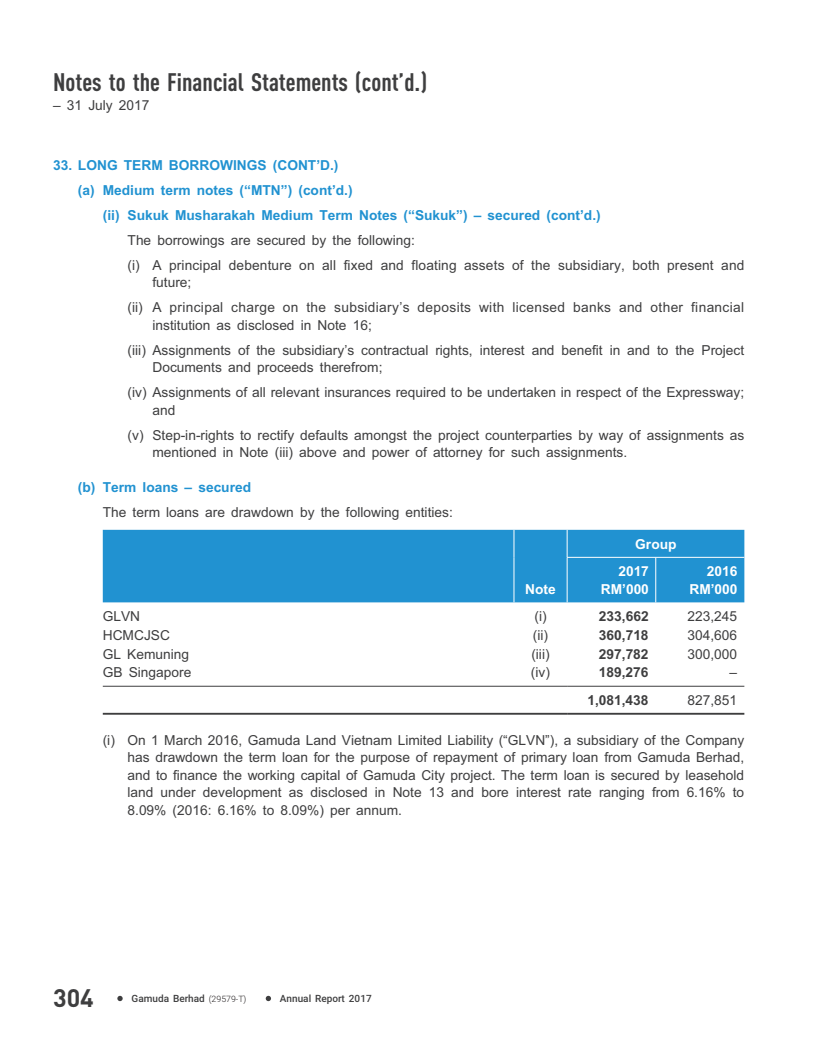
<style>
.page{position:relative;width:833px;height:1046px;background:#fff}
.page>*{position:absolute;margin:0;border:0;box-sizing:border-box;transform-origin:0 0}
.t1{font:700 25px "DIN Cond";color:#3e3e3f}
.t2{font:700 25px "DIN";color:#3e3e3f}
.t3{font:13.75px/25px "Arial";color:#3e3e3f}
.t4{font:700 13.75px "Arial";color:#2192d1}
.t5{font:13.75px/25px "Arial";letter-spacing:.025em;color:#3e3e3f}
.t6{font:700 13.75px "Arial";color:#3e3e3f}
.t7{font:700 13.75px/17.5px "Arial";color:#fff;text-align:right}
.t8{font:500 10px "Roboto";color:#3e3e3f}
.s1{font-weight:300;font-size:8.75px;color:#231f20}
</style>
<div class="page">
<div style="left:103px;top:529px;width:641px;height:73px;background:#2192d1"></div>
<hr style="left:655px;top:557px;width:1px;height:45px;background:#fff">
<hr style="left:567px;top:557px;width:177px;height:1px;background:#fff">
<svg style="left:567px;top:529px;width:1px;height:28px"></svg>
<hr style="left:567px;top:557px;width:1px;height:45px;background:#fff">
<svg style="left:513px;top:529px;width:1px;height:28px"></svg>
<hr style="left:513px;top:557px;width:1px;height:45px;background:#fff">
<hr style="left:103px;top:685px;width:464px;height:1px;background:#3e3e3f">
<hr style="left:567px;top:685px;width:177px;height:1px;background:#3e3e3f">
<hr style="left:103px;top:712px;width:464px;height:2px;background:#3e3e3f">
<hr style="left:567px;top:712px;width:177px;height:2px;background:#3e3e3f">
<svg style="left:117px;top:995px;width:6px;height:5px"></svg>
<svg style="left:266px;top:995px;width:5px;height:5px"></svg>
<h1 class="t1" style="left:53px;top:73px;width:375px">Notes to the Financial Statements (cont’d.)</h1>
<p class="t3" style="left:53px;top:94px;width:98px">– 31 July 2017</p>
<p class="t4" style="left:53px;top:160px;width:287px">33. LONG TERM BORROWINGS (CONT’D.)</p>
<p class="t4" style="left:78px;top:185px;width:276px">(a) Medium term notes (“MTN”) (cont’d.)</p>
<p class="t4" style="left:103px;top:210px;width:499px">(ii) Sukuk Musharakah Medium Term Notes (“Sukuk”) – secured (cont’d.)</p>
<p class="t3" style="left:128px;top:228px;width:618px">The borrowings are secured by the following:<br>(i) A principal debenture on all fixed and floating assets of the subsidiary, both present and</p>
<p class="t5" style="left:128px;top:271px;width:618px;text-indent:25px">future;<br>(ii) A principal charge on the subsidiary’s deposits with licensed banks and other financial</p>
<p class="t3" style="left:128px;top:313px;width:618px;text-indent:25px">institution as disclosed in Note 16;<br>(iii) Assignments of the subsidiary’s contractual rights, interest and benefit in and to the Project</p>
<p class="t3" style="left:128px;top:356px;width:618px;text-indent:25px">Documents and proceeds therefrom;<br>(iv) Assignments of all relevant insurances required to be undertaken in respect of the Expressway;</p>
<p class="t3" style="left:128px;top:398px;width:618px;text-indent:25px">and<br>(v) Step-in-rights to rectify defaults amongst the project counterparties by way of assignments as</p>
<p class="t3" style="left:152px;top:441px;width:476px">mentioned in Note (iii) above and power of attorney for such assignments.</p>
<p class="t4" style="left:78px;top:482px;width:175px">(b) Term loans – secured</p>
<p class="t3" style="left:103px;top:501px;width:352px">The term loans are drawdown by the following entities:</p>
<p class="t7" style="left:635px;top:536px;width:43px">Group</p>
<p class="t7" style="left:525px;top:581px;width:32px">Note</p>
<p class="t7" style="left:601px;top:563px;width:50px">2017<br>RM’000</p>
<p class="t7" style="left:689px;top:563px;width:50px">2016<br>RM’000</p>
<p class="t3" style="left:103px;top:605px;width:39px">GLVN</p>
<p class="t3" style="left:534px;top:605px;width:14px">(i)</p>
<p class="t6" style="left:599px;top:611px;width:51px">233,662</p>
<p class="t3" style="left:687px;top:605px;width:51px">223,245</p>
<p class="t3" style="left:103px;top:624px;width:69px">HCMCJSC</p>
<p class="t3" style="left:533px;top:624px;width:17px">(ii)</p>
<p class="t6" style="left:599px;top:630px;width:51px">360,718</p>
<p class="t3" style="left:687px;top:624px;width:51px">304,606</p>
<p class="t3" style="left:103px;top:642px;width:88px">GL Kemuning</p>
<p class="t3" style="left:531px;top:642px;width:20px">(iii)</p>
<p class="t6" style="left:599px;top:648px;width:51px">297,782</p>
<p class="t3" style="left:687px;top:642px;width:51px">300,000</p>
<p class="t3" style="left:103px;top:661px;width:90px">GB Singapore</p>
<p class="t3" style="left:531px;top:661px;width:21px">(iv)</p>
<p class="t6" style="left:599px;top:667px;width:51px">189,276</p>
<p class="t3" style="left:729px;top:661px;width:9px">–</p>
<p class="t6" style="left:587px;top:695px;width:63px">1,081,438</p>
<p class="t3" style="left:687px;top:689px;width:51px">827,851</p>
<p class="t3" style="left:127px;top:732px;width:618px;line-height:17.5px;text-align:justify;text-indent:-25px">(i) On 1 March 2016, Gamuda Land Vietnam Limited Liability (“GLVN”), a subsidiary of the Company has drawdown the term loan for the purpose of repayment of primary loan from Gamuda Berhad, and to finance the working capital of Gamuda City project. The term loan is secured by leasehold land under development as disclosed in Note 13 and bore interest rate ranging from 6.16% to 8.09% (2016: 6.16% to 8.09%) per annum.</p>
<h1 class="t2" style="left:53px;top:988px;width:42px">304</h1>
<p class="t8" style="left:131px;top:994px;width:116px">Gamuda Berhad <span class="s1">(29579-T)</span></p>
<p class="t8" style="left:280px;top:994px;width:93px">Annual Report 2017</p>
</div>
